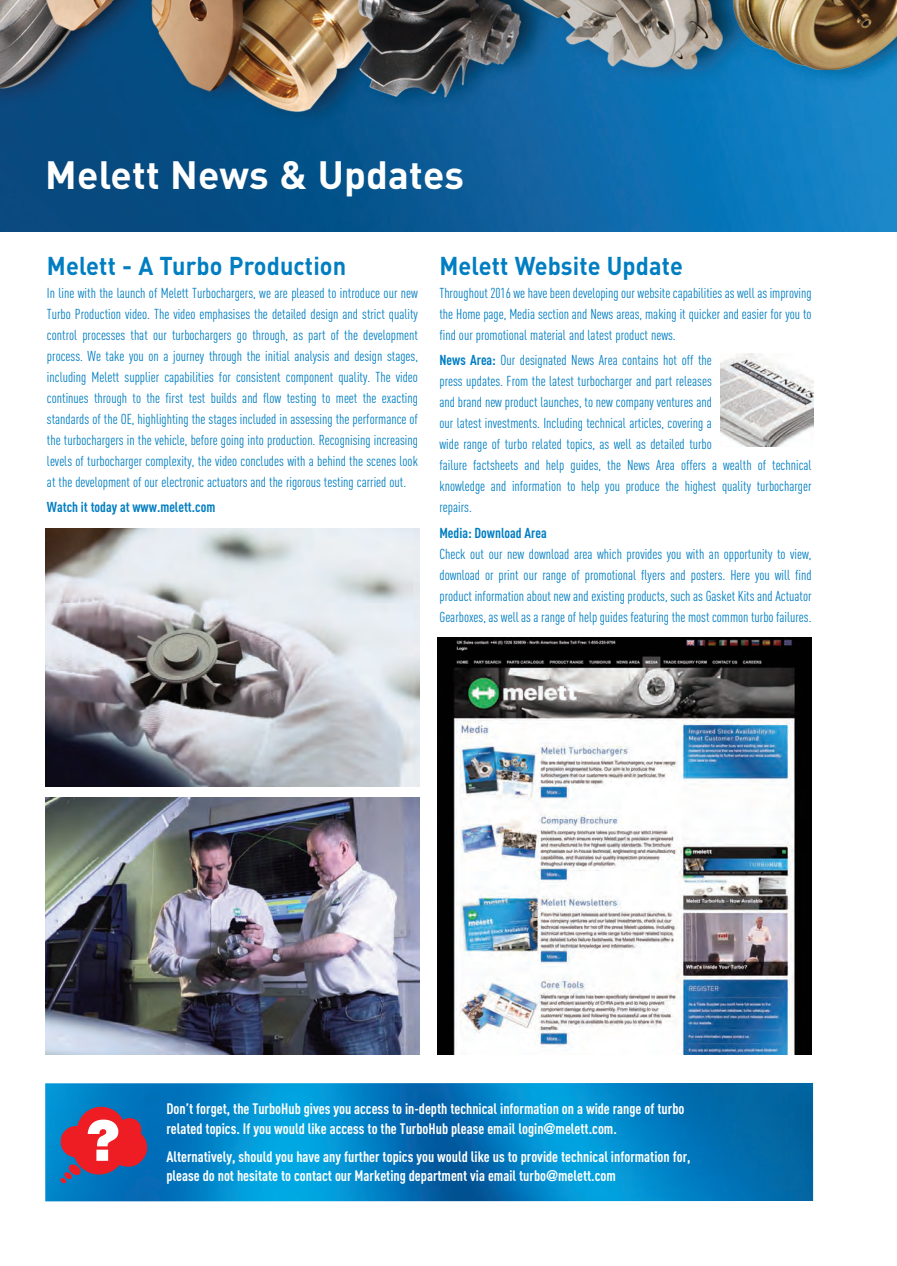
<style>
.page{position:relative;width:897px;height:1266px;background:#fff}
.page>*{position:absolute;margin:0;border:0;box-sizing:border-box;transform-origin:0 0}
.t1{font:700 39px "DIN Pro";letter-spacing:.005em;color:#fff}
.t2{font:700 25.5px "DIN Pro";letter-spacing:.005em;color:#007ec2;scale:.92 1}
.t3{font:700 condensed 15px/19.5px "DIN Pro";color:#fff}
.t4{font:condensed 14.25px/21px "DIN Pro";color:#007ec2;text-align:justify}
.t5{font:700 condensed 14.25px "DIN Pro";color:#007ec2}
.s1{font-weight:700}
.s2{font-family:"Helvetica Neue";font-stretch:normal}
</style>
<div class="page">
<img style="left:0;top:0;width:897px;height:231px">
<img style="left:45px;top:1083px;width:768px;height:118px">
<svg style="left:60px;top:1106px;width:87px;height:77px;background:#985471"></svg>
<img style="left:45px;top:529px;width:374px;height:257px">
<img style="left:721px;top:354px;width:92px;height:93px">
<img style="left:438px;top:638px;width:374px;height:417px">
<img style="left:45px;top:798px;width:374px;height:257px">
<h1 class="t1" style="left:45px;top:149px;width:420px">Melett News &amp; Updates</h1>
<h2 class="t2" style="left:47px;top:249px;width:327px">Melett - A Turbo Production</h2>
<p class="t4" style="left:47px;top:284px;width:372px">In line with the launch of Melett Turbochargers, we are pleased to introduce our new Turbo Production video. The video emphasises the detailed design and strict quality control processes that our turbochargers go through, as part of the development process. We take you on a journey through the initial analysis and design stages, including Melett supplier capabilities for consistent component quality. The video continues through to the first test builds and flow testing to meet the exacting standards of the OE, highlighting the stages included in assessing the performance of the turbochargers in the vehicle, before going into production. Recognising increasing levels of turbocharger complexity, the video concludes with a behind the scenes look at the development of our electronic actuators and the rigorous testing carried out.</p>
<p class="t5" style="left:47px;top:502px;width:170px">Watch it today at www.melett.com</p>
<h2 class="t2" style="left:439px;top:249px;width:266px">Melett Website Update</h2>
<p class="t4" style="left:439px;top:284px;width:373px">Throughout 2016 we have been developing our website capabilities as well as improving the Home page, Media section and News areas, making it quicker and easier for you to find our promotional material and latest product news.</p>
<p class="t4" style="left:439px;top:351px;width:373px;text-align:left"><span class="s1">News Area:</span> Our designated News Area contains hot off the<br>press updates. From the latest turbocharger and part releases<br>and brand new product launches, to new company ventures and<br>our latest investments. Including technical articles, covering a<br>wide range of turbo related topics, as well as detailed turbo<br>failure factsheets and help guides, the News Area offers a wealth of technical knowledge and information to help you produce the highest quality turbocharger repairs.</p>
<p class="t5" style="left:439px;top:527px;width:109px">Media: Download Area</p>
<p class="t4" style="left:439px;top:544px;width:373px">Check out our new download area which provides you with an opportunity to view, download or print our range of promotional flyers and posters. Here you will find product information about new and existing products, such as Gasket Kits and Actuator Gearboxes, as well as a range of help guides featuring the most common turbo failures.</p>
<p class="t3" style="left:166px;top:1100px;width:519px">Don’t forget, the TurboHub gives you access to in-depth technical information on a wide range of turbo related topics. If you would like access to the TurboHub please email login<span class="s2">@</span>melett.com.</p>
<p class="t3" style="left:166px;top:1148px;width:526px">Alternatively, should you have any further topics you would like us to provide technical information for, please do not hesitate to contact our Marketing department via email turbo<span class="s2">@</span>melett.com</p>
</div>
